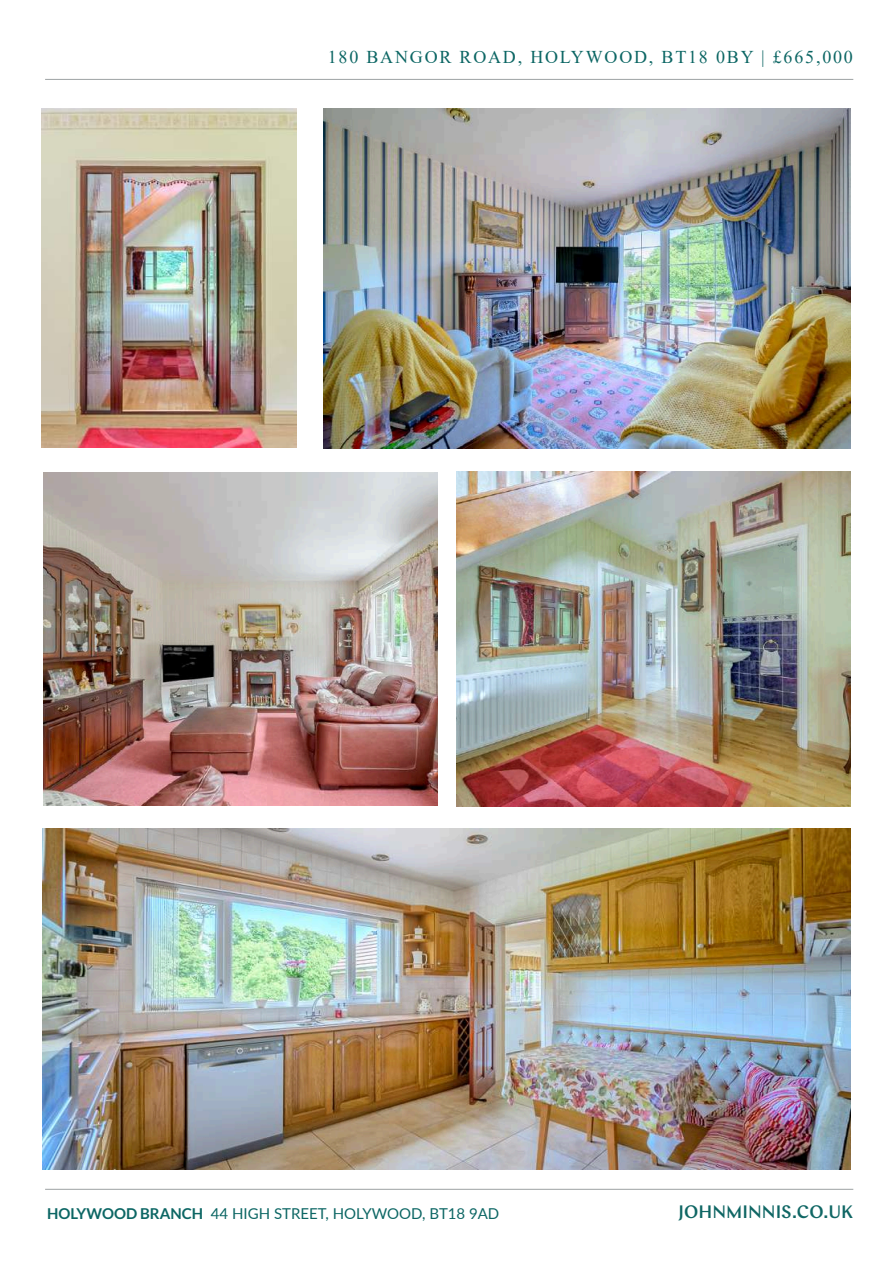
<style>
.page{position:relative;width:893px;height:1263px;background:#fff}
.page>*{position:absolute;margin:0;border:0;box-sizing:border-box;transform-origin:0 0}
.t1{font:18px "Times New Roman";letter-spacing:.1em;color:#0c6664}
.t2{font:500 18px "Chap";color:#0f6664}
.t3{font:15px "Lato";color:#0c6664}
.s1{font-weight:700}
</style>
<div class="page">
<img style="left:43px;top:472px;width:394px;height:334px">
<img style="left:323px;top:109px;width:527px;height:340px">
<img style="left:41px;top:108px;width:255px;height:340px">
<hr style="left:45px;top:1189px;width:808px;height:1px;background:#9da2a3">
<hr style="left:45px;top:79px;width:808px;height:1px;background:#9da2a3">
<img style="left:457px;top:472px;width:393px;height:334px">
<img style="left:43px;top:829px;width:807px;height:340px">
<p class="t1" style="left:328px;top:50px;width:527px">180 BANGOR ROAD, HOLYWOOD, BT18 0BY | £665,000</p>
<p class="t3" style="left:47px;top:1207px;width:454px"><span class="s1">HOLYWOOD BRANCH</span> 44 HIGH STREET, HOLYWOOD, BT18 9AD</p>
<p class="t2" style="left:679px;top:1200px;width:176px">JOHNMINNIS.CO.UK</p>
</div>
